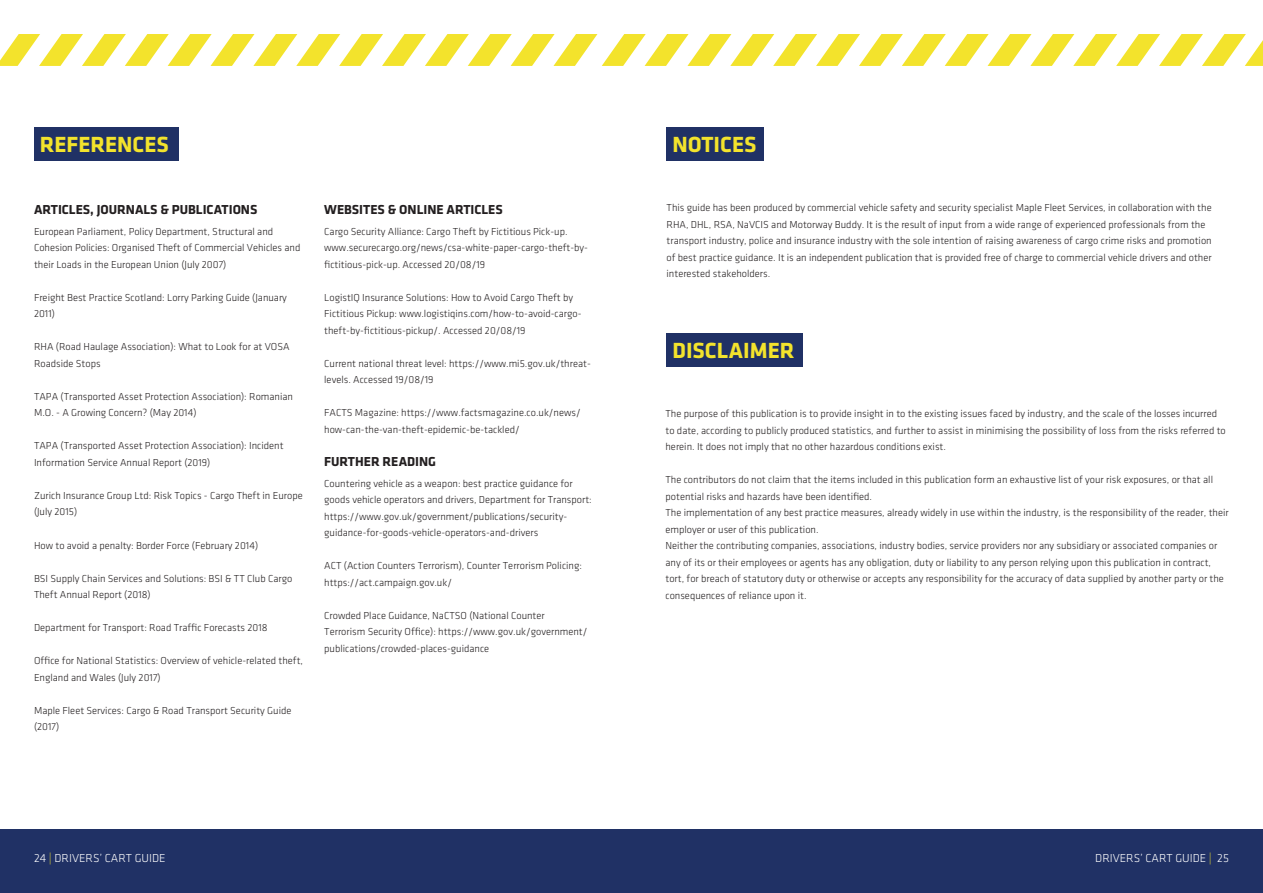
<style>
.page{position:relative;width:1263px;height:893px;background:#fff}
.page>*{position:absolute;margin:0;border:0;box-sizing:border-box;transform-origin:0 0}
.t1{font:700 22.8px "Klavika";color:#f3e32c}
.t2{font:700 13.5px "Klavika";color:#231f20}
.t3{font:300 12px "Klavika";color:#fff}
.t4{font:300 10.5px/16.5px "Klavika";color:#231f20}
.s1{color:#f3e32c}
</style>
<div class="page">
<div style="left:0;top:829px;width:1263px;height:64px;background:#203165"></div>
<div style="left:666px;top:128px;width:98px;height:33px;background:#203165"></div>
<div style="left:666px;top:333px;width:137px;height:34px;background:#203165"></div>
<div style="left:34px;top:128px;width:145px;height:33px;background:#203165"></div>
<svg style="left:0;top:34px;width:1263px;height:32px"></svg>
<h1 class="t1" style="left:40px;top:132px;width:131px">REFERENCES</h1>
<h1 class="t1" style="left:672px;top:132px;width:86px">NOTICES</h1>
<p class="t2" style="left:34px;top:202px;width:225px">ARTICLES, JOURNALS &amp; PUBLICATIONS</p>
<p class="t4" style="left:34px;top:223px;width:268px">European Parliament, Policy Department, Structural and<br>Cohesion Policies: Organised Theft of Commercial Vehicles and their Loads in the European Union (July 2007)</p>
<p class="t4" style="left:34px;top:289px;width:254px">Freight Best Practice Scotland: Lorry Parking Guide (January<br>2011)</p>
<p class="t4" style="left:34px;top:339px;width:257px">RHA (Road Haulage Association): What to Look for at VOSA<br>Roadside Stops</p>
<p class="t4" style="left:34px;top:388px;width:260px">TAPA (Transported Asset Protection Association): Romanian<br>M.O. - A Growing Concern? (May 2014)</p>
<p class="t4" style="left:34px;top:438px;width:251px">TAPA (Transported Asset Protection Association): Incident<br>Information Service Annual Report (2019)</p>
<p class="t4" style="left:34px;top:487px;width:270px">Zurich Insurance Group Ltd: Risk Topics - Cargo Theft in Europe (July 2015)</p>
<p class="t4" style="left:34px;top:537px;width:226px">How to avoid a penalty: Border Force (February 2014)</p>
<p class="t4" style="left:34px;top:570px;width:260px">BSI Supply Chain Services and Solutions: BSI &amp; TT Club Cargo<br>Theft Annual Report (2018)</p>
<p class="t4" style="left:34px;top:619px;width:235px">Department for Transport: Road Traffic Forecasts 2018</p>
<p class="t4" style="left:34px;top:652px;width:271px">Office for National Statistics: Overview of vehicle-related theft,<br>England and Wales (July 2017)</p>
<p class="t4" style="left:34px;top:702px;width:259px">Maple Fleet Services: Cargo &amp; Road Transport Security Guide (2017)</p>
<p class="t2" style="left:324px;top:202px;width:180px">WEBSITES &amp; ONLINE ARTICLES</p>
<p class="t4" style="left:324px;top:223px;width:265px">Cargo Security Alliance: Cargo Theft by Fictitious Pick-up. www.securecargo.org/news/csa-white-paper-cargo-theft-by&shy;fictitious-pick-up. Accessed 20/08/19</p>
<p class="t4" style="left:324px;top:289px;width:259px">LogistIQ Insurance Solutions: How to Avoid Cargo Theft by<br>Fictitious Pickup: www.logistiqins.com/how-to-avoid-cargo&shy;theft-by-fictitious-pickup/. Accessed 20/08/19</p>
<p class="t4" style="left:324px;top:355px;width:268px">Current national threat level: https://www.mi5.gov.uk/threat&shy;levels. Accessed 19/08/19</p>
<p class="t4" style="left:324px;top:405px;width:258px">FACTS Magazine: https://www.factsmagazine.co.uk/news/ how-can-the-van-theft-epidemic-be-tackled/</p>
<p class="t2" style="left:324px;top:454px;width:113px">FURTHER READING</p>
<p class="t4" style="left:324px;top:475px;width:269px">Countering vehicle as a weapon: best practice guidance for goods vehicle operators and drivers, Department for Transport: https://www.gov.uk/government/publications/security&shy;guidance-for-goods-vehicle-operators-and-drivers</p>
<p class="t4" style="left:324px;top:558px;width:259px">ACT (Action Counters Terrorism), Counter Terrorism Policing: https://act.campaign.gov.uk/</p>
<p class="t4" style="left:324px;top:607px;width:265px">Crowded Place Guidance, NaCTSO (National Counter<br>Terrorism Security Office): https://www.gov.uk/government/ publications/crowded-places-guidance</p>
<p class="t4" style="left:666px;top:200px;width:547px">This guide has been produced by commercial vehicle safety and security specialist Maple Fleet Services, in collaboration with the RHA, DHL, RSA, NaVCIS and Motorway Buddy. It is the result of input from a wide range of experienced professionals from the transport industry, police and insurance industry with the sole intention of raising awareness of cargo crime risks and promotion of best practice guidance. It is an independent publication that is provided free of charge to commercial vehicle drivers and other interested stakeholders.</p>
<h1 class="t1" style="left:672px;top:338px;width:124px">DISCLAIMER</h1>
<p class="t4" style="left:665px;top:405px;width:562px">The purpose of this publication is to provide insight in to the existing issues faced by industry, and the scale of the losses incurred to date, according to publicly produced statistics, and further to assist in minimising the possibility of loss from the risks referred to herein. It does not imply that no other hazardous conditions exist.</p>
<p class="t4" style="left:665px;top:471px;width:565px">The contributors do not claim that the items included in this publication form an exhaustive list of your risk exposures, or that all potential risks and hazards have been identified.<br>The implementation of any best practice measures, already widely in use within the industry, is the responsibility of the reader, their employer or user of this publication.<br>Neither the contributing companies, associations, industry bodies, service providers nor any subsidiary or associated companies or any of its or their employees or agents has any obligation, duty or liability to any person relying upon this publication in contract, tort, for breach of statutory duty or otherwise or accepts any responsibility for the accuracy of data supplied by another party or the consequences of reliance upon it.</p>
<p class="t3" style="left:34px;top:852px;width:133px">24 <span class="s1">|</span> DRIVERS’ CART GUIDE</p>
<p class="t3" style="left:1095px;top:852px;width:135px">DRIVERS’ CART GUIDE <span class="s1">|</span> 25</p>
</div>
